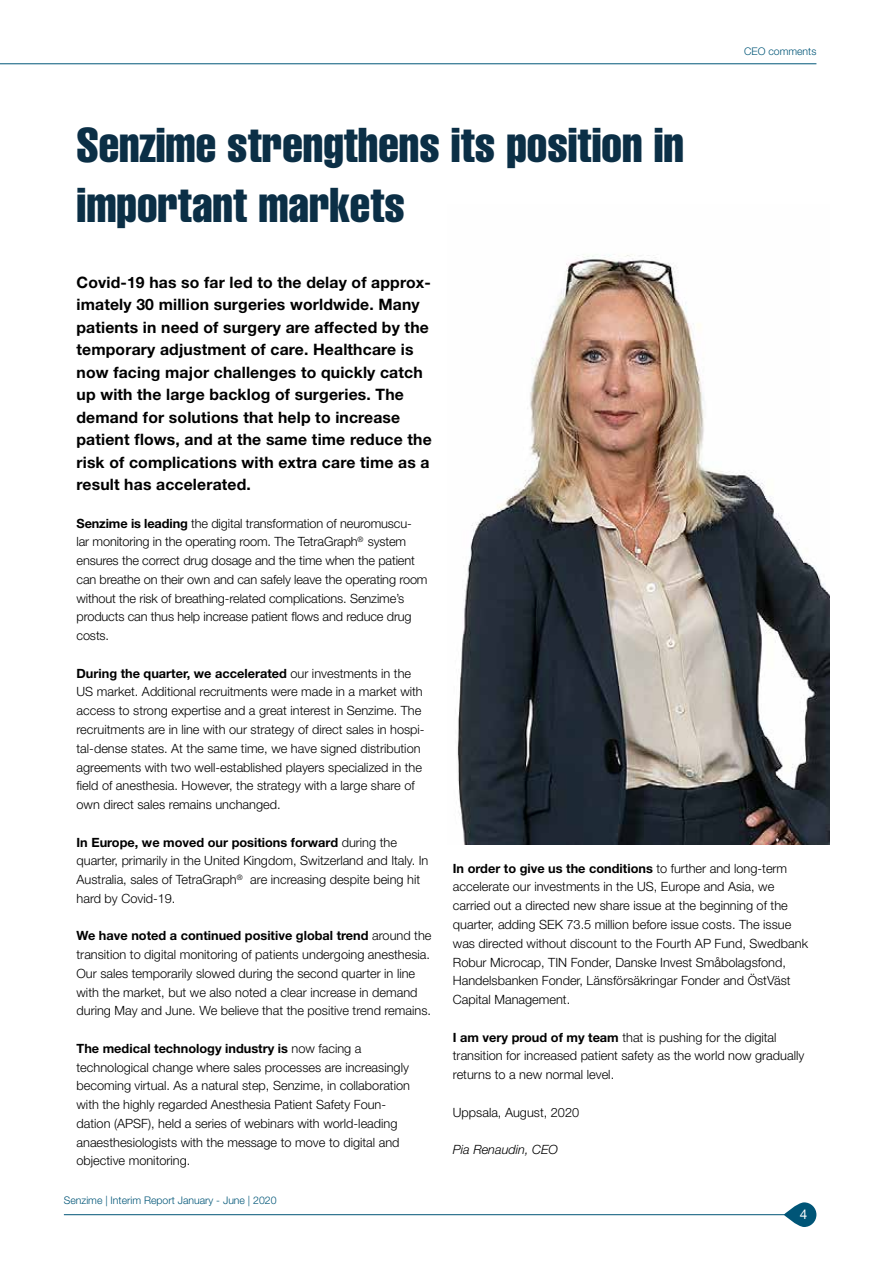
<style>
.page{position:relative;width:893px;height:1263px;background:#fff}
.page>*{position:absolute;margin:0;border:0;box-sizing:border-box;transform-origin:0 0}
.t1{font:48px/60px "Helvetica LT Std Comp";color:#0b2f46}
.t2{font:700 15.75px/22.5px "Helvetica Neue LT Std";letter-spacing:.01em;color:#000}
.t3{font:13.5px "Helvetica Neue";color:#fff}
.t4{font:300 12.75px/18.8px "Helvetica Neue LT Std";color:#000}
.t5{font:italic 300 12.75px "Helvetica Neue LT Std";color:#000}
.t6{font:300 10.5px "Helvetica Neue LT Std";color:#057}
.s1{font-weight:700}
</style>
<div class="page">
<hr style="left:64px;top:1214px;width:723px;height:1px;background:#057">
<svg style="left:784px;top:1202px;width:32px;height:25px"></svg>
<img style="left:457px;top:254px;width:372px;height:591px">
<hr style="left:0;top:64px;width:816px;height:1px;background:#005778">
<h1 class="t1" style="left:77px;top:114px;width:609px">Senzime strengthens its position in important markets</h1>
<p class="t6" style="left:744px;top:45px;width:74px">CEO comments</p>
<p class="t2" style="left:77px;top:270px;width:357px">Covid-19 has so far led to the delay of approx&shy;imately 30 million surgeries worldwide. Many patients in need of surgery are affected by the temporary adjustment of care. Healthcare is now facing major challenges to quickly catch up with the large backlog of surgeries. The demand for solutions that help to increase patient flows, and at the same time reduce the risk of complications with extra care time as a result has accelerated.</p>
<p class="t4" style="left:77px;top:513px;width:353px"><span class="s1">Senzime is leading</span> the digital transformation of neuromuscu&shy;lar monitoring in the operating room. The TetraGraph<sup>®</sup> system ensures the correct drug dosage and the time when the patient can breathe on their own and can safely leave the operating room without the risk of breathing-related complications. Senzime’s products can thus help increase patient flows and reduce drug costs.</p>
<p class="t4" style="left:77px;top:663px;width:350px"><span class="s1">During the quarter, we accelerated</span> our investments in the US market. Additional recruitments were made in a market with access to strong expertise and a great interest in Senzime. The recruitments are in line with our strategy of direct sales in hospi&shy;tal-dense states. At the same time, we have signed distribution agreements with two well-established players specialized in the field of anesthesia. However, the strategy with a large share of own direct sales remains unchanged.</p>
<p class="t4" style="left:77px;top:832px;width:353px"><span class="s1">In Europe, we moved our positions forward</span> during the quarter, primarily in the United Kingdom, Switzerland and Italy. In Australia, sales of TetraGraph<sup>®</sup> are increasing despite being hit hard by Covid-19.</p>
<p class="t4" style="left:77px;top:926px;width:356px"><span class="s1">We have noted a continued positive global trend</span> around the transition to digital monitoring of patients undergoing anesthesia.<br>Our sales temporarily slowed during the second quarter in line with the market, but we also noted a clear increase in demand during May and June. We believe that the positive trend remains.</p>
<p class="t4" style="left:77px;top:1038px;width:335px"><span class="s1">The medical technology industry is</span> now facing a technological change where sales processes are increasingly becoming virtual. As a natural step, Senzime, in collaboration with the highly regarded Anesthesia Patient Safety Foun&shy;dation (APSF), held a series of webinars with world-leading anaesthesiologists with the message to move to digital and objective monitoring.</p>
<p class="t6" style="left:64px;top:1194px;width:214px">Senzime | Interim Report January - June | 2020</p>
<p class="t4" style="left:453px;top:858px;width:357px"><span class="s1">In order to give us the conditions</span> to further and long-term accelerate our investments in the US, Europe and Asia, we carried out a directed new share issue at the beginning of the quarter, adding SEK 73.5 million before issue costs. The issue was directed without discount to the Fourth AP Fund, Swedbank Robur Microcap, TIN Fonder, Danske Invest Småbolagsfond, Handelsbanken Fonder, Länsförsäkringar Fonder and ÖstVäst Capital Management.</p>
<p class="t4" style="left:453px;top:1027px;width:353px"><span class="s1">I am very proud of my team</span> that is pushing for the digital transition for increased patient safety as the world now gradually returns to a new normal level.</p>
<p class="t4" style="left:453px;top:1102px;width:128px">Uppsala, August, 2020</p>
<p class="t5" style="left:453px;top:1142px;width:107px">Pia Renaudin, CEO</p>
<p class="t3" style="left:800px;top:1204px;width:9px">4</p>
</div>
